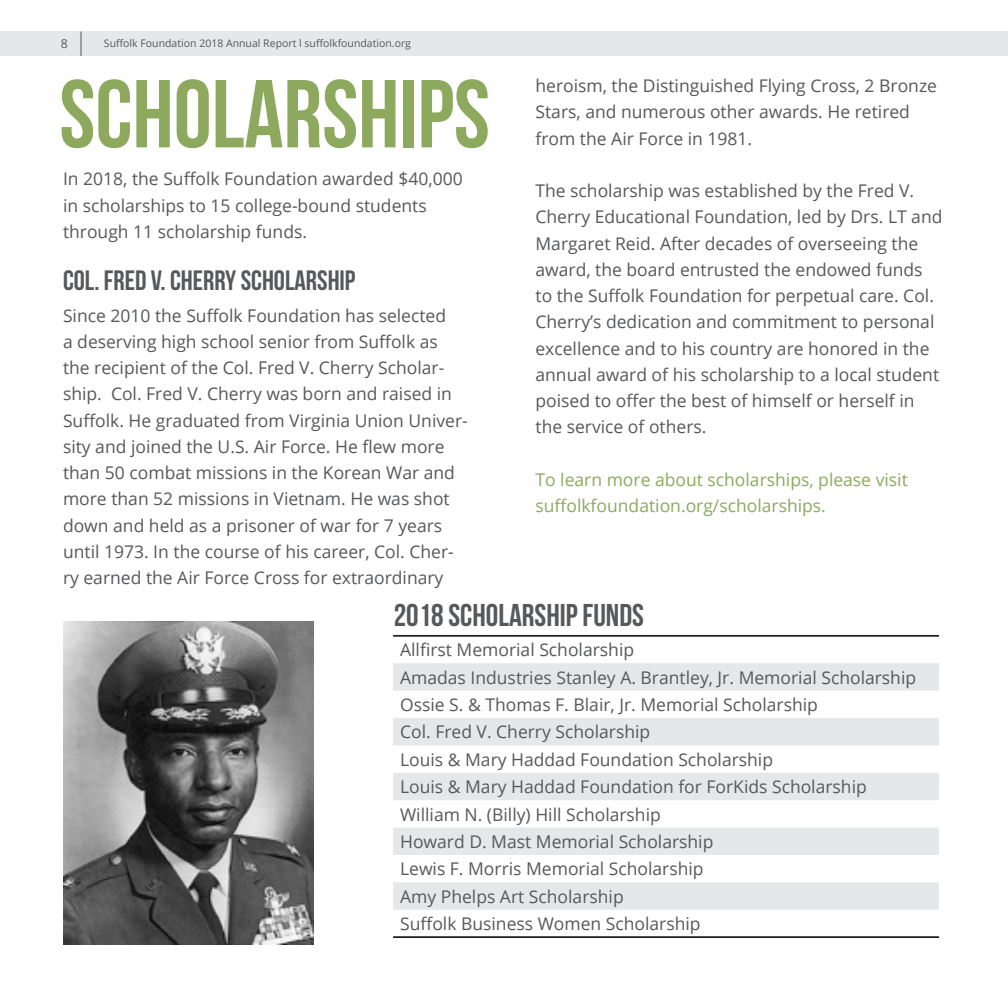
<style>
.page{position:relative;width:1008px;height:1008px;background:#fff}
.page>*{position:absolute;margin:0;border:0;box-sizing:border-box;transform-origin:0 0}
.Header_Light{font:96.25px "Bebas Neue";color:#8da95e}
.SubMenu{font:31.5px "Bebas Neue";color:#57585a}
.SubMenu-2{font:28px "Bebas Neue";color:#57585a}
.Paragraph_Light{font:17.5px/26.2px "Open Sans";color:#57585a}
.Paragraph_Light-2{font:17.5px "Open Sans";color:#8da95e}
.GOS_Text9pt_Service{font:17.5px "Open Sans";color:#57585a}
.t1{font:12.25px "Open Sans";color:#57585a}
.t2{font:10.5px "Open Sans";color:#57585a}
</style>
<div class="page">
<div style="left:0;top:32px;width:1008px;height:24px;background:#e6e7e9"></div>
<hr style="left:80px;top:31px;width:2px;height:25px;background:#939598">
<img style="left:63px;top:621px;width:250px;height:324px">
<svg style="left:393px;top:663px;width:546px;height:247px;fill:#e6e7e9"></svg>
<hr style="left:393px;top:635px;width:546px;height:2px;background:#231f20">
<hr style="left:393px;top:936px;width:546px;height:2px;background:#231f20">
<p class="t1" style="left:61px;top:35px;width:9px">8</p>
<p class="t2" style="left:104px;top:36px;width:309px">Suffolk Foundation 2018 Annual Report l suffolkfoundation.org</p>
<p class="Header_Light" style="left:59px;top:61px;width:432px">SCHOLARSHIPS</p>
<p class="Paragraph_Light" style="left:63px;top:166px;width:401px">In 2018, the Suffolk Foundation awarded $40,000 in scholarships to 15 college-bound students through 11 scholarship funds.</p>
<p class="SubMenu-2" style="left:63px;top:265px;width:294px">COL. FRED V. CHERRY SCHOLARSHIP</p>
<p class="Paragraph_Light" style="left:63px;top:302px;width:406px">Since 2010 the Suffolk Foundation has selected<br>a deserving high school senior from Suffolk as the recipient of the Col. Fred V. Cherry Scholar&shy;ship. Col. Fred V. Cherry was born and raised in Suffolk. He graduated from Virginia Union Univer&shy;sity and joined the U.S. Air Force. He flew more than 50 combat missions in the Korean War and more than 52 missions in Vietnam. He was shot down and held as a prisoner of war for 7 years until 1973. In the course of his career, Col. Cher&shy;ry earned the Air Force Cross for extraordinary</p>
<p class="Paragraph_Light" style="left:536px;top:72px;width:403px">heroism, the Distinguished Flying Cross, 2 Bronze<br>Stars, and numerous other awards. He retired from the Air Force in 1981.</p>
<p class="Paragraph_Light" style="left:536px;top:177px;width:409px">The scholarship was established by the Fred V.<br>Cherry Educational Foundation, led by Drs. LT and Margaret Reid. After decades of overseeing the award, the board entrusted the endowed funds to the Suffolk Foundation for perpetual care. Col.<br>Cherry’s dedication and commitment to personal excellence and to his country are honored in the annual award of his scholarship to a local student poised to offer the best of himself or herself in the service of others.</p>
<p class="Paragraph_Light-2" style="left:536px;top:468px;width:374px">To learn more about scholarships, please visit</p>
<p class="Paragraph_Light-2" style="left:536px;top:494px;width:292px">suffolkfoundation.org/scholarships.</p>
<p class="SubMenu" style="left:394px;top:598px;width:252px">2018 SCHOLARSHIP FUNDS</p>
<p class="Paragraph_Light" style="left:400px;top:636px;width:236px">Allfirst Memorial Scholarship</p>
<p class="Paragraph_Light" style="left:400px;top:664px;width:518px">Amadas Industries Stanley A. Brantley, Jr. Memorial Scholarship</p>
<p class="Paragraph_Light" style="left:400px;top:691px;width:419px">Ossie S. &amp; Thomas F. Blair, Jr. Memorial Scholarship</p>
<p class="GOS_Text9pt_Service" style="left:400px;top:720px;width:252px">Col. Fred V. Cherry Scholarship</p>
<p class="Paragraph_Light" style="left:400px;top:746px;width:375px">Louis &amp; Mary Haddad Foundation Scholarship</p>
<p class="Paragraph_Light" style="left:400px;top:773px;width:468px">Louis &amp; Mary Haddad Foundation for ForKids Scholarship</p>
<p class="Paragraph_Light" style="left:400px;top:801px;width:262px">William N. (Billy) Hill Scholarship</p>
<p class="Paragraph_Light" style="left:400px;top:828px;width:315px">Howard D. Mast Memorial Scholarship</p>
<p class="Paragraph_Light" style="left:400px;top:855px;width:305px">Lewis F. Morris Memorial Scholarship</p>
<p class="Paragraph_Light" style="left:400px;top:883px;width:225px">Amy Phelps Art Scholarship</p>
<p class="Paragraph_Light" style="left:400px;top:910px;width:302px">Suffolk Business Women Scholarship</p>
</div>
